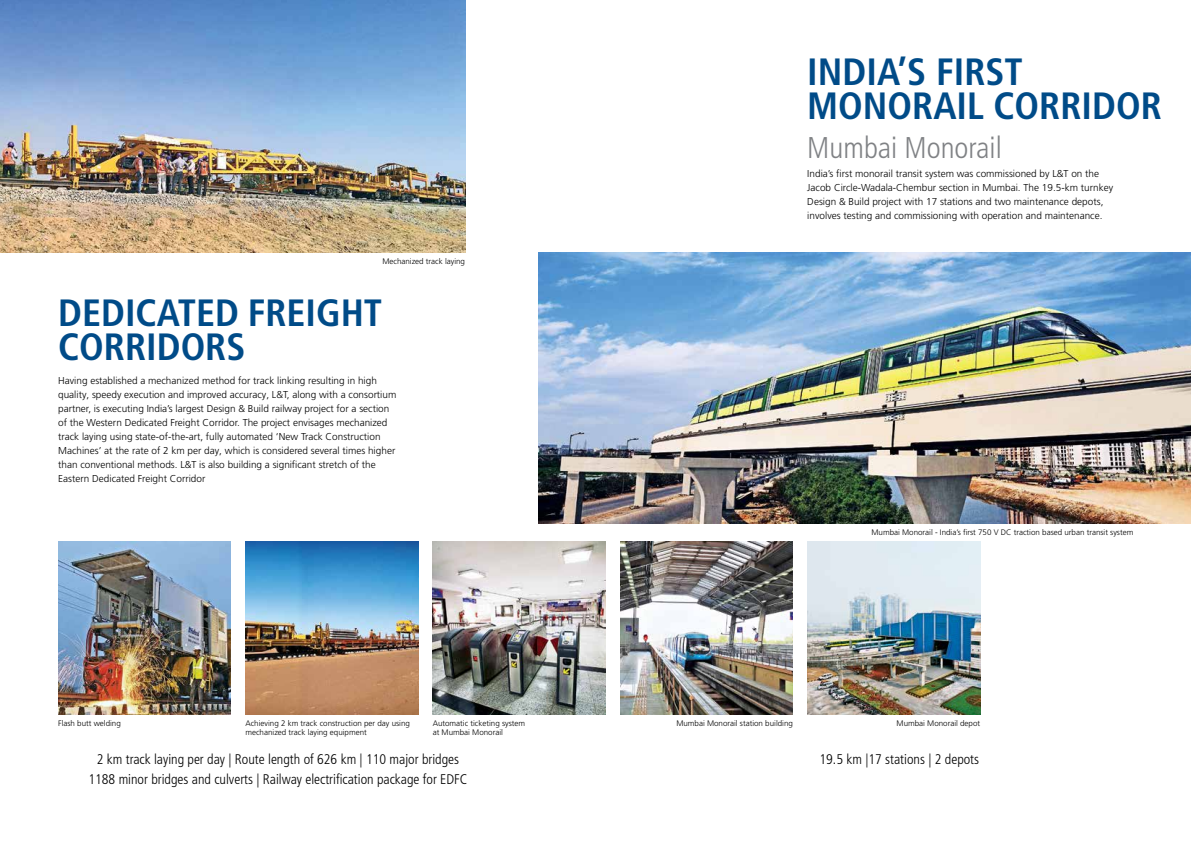
<style>
.page{position:relative;width:1191px;height:842px;background:#fff}
.page>*{position:absolute;margin:0;border:0;box-sizing:border-box;transform-origin:0 0}
.t1{font:700 condensed 38px/33.6px "Frutiger LT Pro";color:#004b88}
.t2{font:300 condensed 30px "Frutiger LT Pro";color:#808285}
.t3{font:300 condensed 14px/20.8px "Frutiger LT Pro";color:#000;text-align:center}
.t4{font:300 10px/14px "Frutiger LT Pro";color:#000}
.t5{font:300 8px/9px "Frutiger LT Pro";color:#000}
</style>
<div class="page">
<img style="left:0;top:0;width:465px;height:252px">
<img style="left:58px;top:542px;width:173px;height:172px">
<img style="left:245px;top:542px;width:173px;height:172px">
<img style="left:433px;top:542px;width:172px;height:172px">
<img style="left:620px;top:542px;width:173px;height:172px">
<img style="left:807px;top:542px;width:173px;height:172px">
<img style="left:539px;top:252px;width:652px;height:271px">
<h1 class="t1" style="left:807px;top:55px;width:356px">INDIA’S FIRST<br>MONORAIL CORRIDOR</h1>
<p class="t5" style="left:382px;top:257px;width:84px">Mechanized track laying</p>
<h1 class="t1" style="left:58px;top:297px;width:325px">DEDICATED FREIGHT<br>CORRIDORS</h1>
<p class="t4" style="left:58px;top:373px;width:340px">Having established a mechanized method for track linking resulting in high quality, speedy execution and improved accuracy, L&amp;T, along with a consortium partner, is executing India’s largest Design &amp; Build railway project for a section of the Western Dedicated Freight Corridor. The project envisages mechanized track laying using state-of-the-art, fully automated ‘New Track Construction Machines’ at the rate of 2 km per day, which is considered several times higher than conventional methods. L&amp;T is also building a significant stretch of the Eastern Dedicated Freight Corridor</p>
<h2 class="t2" style="left:807px;top:130px;width:196px">Mumbai Monorail</h2>
<p class="t4" style="left:807px;top:167px;width:307px">India’s first monorail transit system was commissioned by L&amp;T on the Jacob Circle-Wadala-Chembur section in Mumbai. The 19.5-km turnkey Design &amp; Build project with 17 stations and two maintenance depots, involves testing and commissioning with operation and maintenance.</p>
<p class="t5" style="left:871px;top:528px;width:263px">Mumbai Monorail - India’s first 750 V DC traction based urban transit system</p>
<p class="t5" style="left:58px;top:719px;width:64px">Flash butt welding</p>
<p class="t5" style="left:245px;top:719px;width:166px">Achieving 2 km track construction per day using mechanized track laying equipment</p>
<p class="t5" style="left:433px;top:719px;width:94px">Automatic ticketing system at Mumbai Monorail</p>
<p class="t5" style="left:676px;top:719px;width:118px">Mumbai Monorail station building</p>
<p class="t5" style="left:896px;top:719px;width:85px">Mumbai Monorail depot</p>
<h3 class="t3" style="left:88px;top:748px;width:380px">2 km track laying per day | Route length of 626 km | 110 major bridges<br>1188 minor bridges and culverts | Railway electrification package for EDFC</h3>
<h3 class="t3" style="left:819px;top:748px;width:161px">19.5 km |17 stations | 2 depots</h3>
</div>
